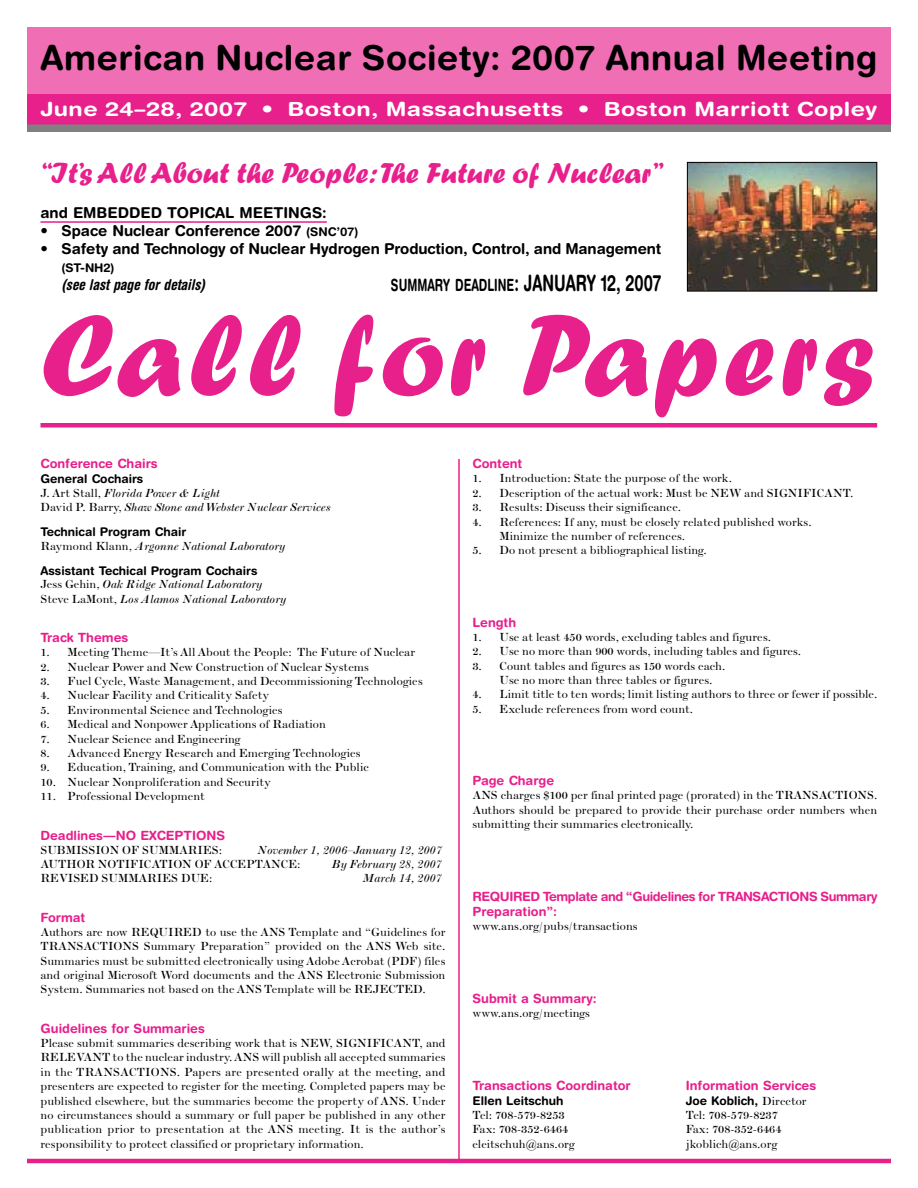
<style>
.page{position:relative;width:918px;height:1188px;background:#fff}
.page>*{position:absolute;margin:0;border:0;box-sizing:border-box;transform-origin:0 0}
.t1{font:120px "Forte";letter-spacing:.03em;color:#e7208c}
.t2{font:700 34.5px "Helvetica Rounded";letter-spacing:.02em;color:#000}
.t3{font:30px "Forte";color:#e7208c}
.t4{font:700 19.5px "Helvetica Rounded";letter-spacing:.02em;color:#fff;scale:1.2 1}
.t5{font:700 16.8px "Helvetica Rounded";color:#000;scale:.67 1}
.t6{font:700 15px "Helvetica Rounded";letter-spacing:-.005em;color:#000}
.t7{font:italic 700 condensed 15px "Helvetica Rounded";color:#000}
.t8{font:700 12.75px "Helvetica Rounded";color:#e7208c}
.t9{font:700 12.75px/15.3px "Helvetica Rounded";letter-spacing:-.03em;color:#e7208c}
.t10{font:12px/14.4px "Scotch Roman";color:#000;text-align:justify}
.t11{font:italic 12px/14.4px "Scotch Roman";color:#000}
.t12{font:700 12px "Helvetica Rounded";color:#000}
.s1{font-size:12px}
.s2{font-size:22.5px}
.s3{font-style:normal}
.s4{font-family:"Scotch Roman";font-weight:400}
</style>
<div class="page">
<div style="left:27px;top:27px;width:864px;height:67px;background:#f06eb4"></div>
<div style="left:27px;top:94px;width:864px;height:34px;background:#e7208c"></div>
<div style="left:27px;top:124px;width:864px;height:8px;background:#808080"></div>
<hr style="left:40px;top:221px;width:287px;height:2px;background:#e7208c">
<img style="left:689px;top:164px;width:186px;height:125px">
<div style="left:687px;top:162px;width:190px;height:129px;border:1px solid #000"></div>
<div style="left:40px;top:423px;width:837px;height:5px;background:#e7208c"></div>
<hr style="left:27px;top:1159px;width:864px;height:4px;background:#e7208c">
<hr style="left:458px;top:459px;width:2px;height:702px;background:#e7208c">
<h2 class="t2" style="left:40px;top:45px;width:838px">American Nuclear Society: 2007 Annual Meeting</h2>
<h3 class="t4" style="left:40px;top:101px;width:699px">June 24–28, 2007 • Boston, Massachusetts • Boston Marriott Copley</h3>
<h3 class="t3" style="left:40px;top:162px;width:622px">“It’s All About the People:The Future of Nuclear”</h3>
<p class="t6" style="left:40px;top:207px;width:288px">and EMBEDDED TOPICAL MEETINGS:</p>
<p class="t6" style="left:40px;top:225px;width:320px">• Space Nuclear Conference 2007 <span class="s1">(SNC’07)</span></p>
<p class="t6" style="left:40px;top:243px;width:622px">• Safety and Technology of Nuclear Hydrogen Production, Control, and Management</p>
<p class="t12" style="left:62px;top:263px;width:55px">(ST-NH2)</p>
<p class="t7" style="left:62px;top:279px;width:148px">(see last page for details)</p>
<h3 class="t5" style="left:391px;top:279px;width:405px">SUMMARY DEADLINE<span class="s2">: JANUARY 12, 2007</span></h3>
<h1 class="t1" style="left:40px;top:310px;width:838px">Call for Papers</h1>
<p class="t8" style="left:40px;top:459px;width:119px">Conference Chairs</p>
<p class="t12" style="left:40px;top:474px;width:104px">General Cochairs</p>
<p class="t11" style="left:40px;top:487px;width:292px"><span class="s3">J. Art Stall,</span> Florida Power &amp; Light<br><span class="s3">David P. Barry,</span> Shaw Stone and Webster Nuclear Services</p>
<p class="t12" style="left:40px;top:527px;width:147px">Technical Program Chair</p>
<p class="t11" style="left:40px;top:540px;width:246px"><span class="s3">Raymond Klann,</span> Argonne National Laboratory</p>
<p class="t12" style="left:40px;top:566px;width:218px">Assistant Techical Program Cochairs</p>
<p class="t11" style="left:40px;top:579px;width:247px"><span class="s3">Jess Gehin,</span> Oak Ridge National Laboratory<br><span class="s3">Steve LaMont,</span> Los Alamos National Laboratory</p>
<p class="t8" style="left:40px;top:633px;width:89px">Track Themes</p>
<p class="t10" style="left:40px;top:646px;width:376px">1. Meeting Theme—It’s All About the People: The Future of Nuclear</p>
<p class="t10" style="left:40px;top:661px;width:330px">2. Nuclear Power and New Construction of Nuclear Systems</p>
<p class="t10" style="left:40px;top:675px;width:384px">3. Fuel Cycle, Waste Management, and Decommissioning Technologies</p>
<p class="t10" style="left:40px;top:690px;width:230px">4. Nuclear Facility and Criticality Safety</p>
<p class="t10" style="left:40px;top:704px;width:244px">5. Environmental Science and Technologies</p>
<p class="t10" style="left:40px;top:718px;width:287px">6. Medical and Nonpower Applications of Radiation</p>
<p class="t10" style="left:40px;top:733px;width:202px">7. Nuclear Science and Engineering</p>
<p class="t10" style="left:40px;top:747px;width:322px">8. Advanced Energy Research and Emerging Technologies</p>
<p class="t10" style="left:40px;top:762px;width:330px">9. Education, Training, and Communication with the Public</p>
<p class="t10" style="left:40px;top:776px;width:232px">10. Nuclear Nonproliferation and Security</p>
<p class="t10" style="left:40px;top:790px;width:166px">11. Professional Development</p>
<p class="t8" style="left:40px;top:830px;width:186px">Deadlines—NO EXCEPTIONS</p>
<p class="t10" style="left:40px;top:844px;width:183px">SUBMISSION OF SUMMARIES:</p>
<p class="t11" style="left:258px;top:844px;width:186px">November 1, 2006–January 12, 2007</p>
<p class="t10" style="left:40px;top:858px;width:262px">AUTHOR NOTIFICATION OF ACCEPTANCE:</p>
<p class="t11" style="left:332px;top:858px;width:111px">By February 28, 2007</p>
<p class="t10" style="left:40px;top:873px;width:174px">REVISED SUMMARIES DUE:</p>
<p class="t11" style="left:363px;top:873px;width:81px">March 14, 2007</p>
<p class="t8" style="left:40px;top:912px;width:46px">Format</p>
<p class="t10" style="left:40px;top:926px;width:407px">Authors are now REQUIRED to use the ANS Template and “Guidelines for TRANSACTIONS Summary Preparation” provided on the ANS Web site.<br>Summaries must be submitted electronically using Adobe Acrobat (PDF) files and original Microsoft Word documents and the ANS Electronic Submission System. Summaries not based on the ANS Template will be REJECTED.</p>
<p class="t8" style="left:40px;top:1023px;width:166px">Guidelines for Summaries</p>
<p class="t10" style="left:40px;top:1037px;width:407px">Please submit summaries describing work that is NEW, SIGNIFICANT, and RELEVANT to the nuclear industry. ANS will publish all accepted summaries in the TRANSACTIONS. Papers are presented orally at the meeting, and presenters are expected to register for the meeting. Completed papers may be published elsewhere, but the summaries become the property of ANS. Under no circumstances should a summary or full paper be published in any other publication prior to presentation at the ANS meeting. It is the author’s responsibility to protect classified or proprietary information.</p>
<p class="t8" style="left:472px;top:459px;width:51px">Content</p>
<p class="t10" style="left:472px;top:473px;width:261px">1. Introduction: State the purpose of the work.</p>
<p class="t10" style="left:472px;top:487px;width:383px">2. Description of the actual work: Must be NEW and SIGNIFICANT.</p>
<p class="t10" style="left:472px;top:501px;width:210px">3. Results: Discuss their significance.</p>
<p class="t10" style="left:500px;top:516px;width:314px;text-indent:-27px">4. References: If any, must be closely related published works.<br>Minimize the number of references.</p>
<p class="t10" style="left:472px;top:545px;width:236px">5. Do not present a bibliographical listing.</p>
<p class="t8" style="left:472px;top:617px;width:45px">Length</p>
<p class="t10" style="left:472px;top:631px;width:300px">1. Use at least 450 words, excluding tables and figures.</p>
<p class="t10" style="left:472px;top:645px;width:330px">2. Use no more than 900 words, including tables and figures.</p>
<p class="t10" style="left:500px;top:660px;width:228px;text-indent:-27px">3. Count tables and figures as 150 words each.<br>Use no more than three tables or figures.</p>
<p class="t10" style="left:472px;top:689px;width:407px">4. Limit title to ten words; limit listing authors to three or fewer if possible.</p>
<p class="t10" style="left:472px;top:703px;width:222px">5. Exclude references from word count.</p>
<p class="t8" style="left:472px;top:776px;width:83px">Page Charge</p>
<p class="t10" style="left:472px;top:789px;width:407px">ANS charges $100 per final printed page (prorated) in the TRANSACTIONS.<br>Authors should be prepared to provide their purchase order numbers when submitting their summaries electronically.</p>
<p class="t9" style="left:472px;top:890px;width:407px">REQUIRED Template and “Guidelines for TRANSACTIONS Summary<br>Preparation”:</p>
<p class="t10" style="left:472px;top:920px;width:167px">www.ans.org/pubs/transactions</p>
<p class="t8" style="left:472px;top:994px;width:126px">Submit a Summary:</p>
<p class="t10" style="left:472px;top:1007px;width:119px">www.ans.org/meetings</p>
<p class="t8" style="left:472px;top:1081px;width:160px">Transactions Coordinator</p>
<p class="t8" style="left:686px;top:1081px;width:132px">Information Services</p>
<p class="t12" style="left:472px;top:1096px;width:92px">Ellen Leitschuh</p>
<p class="t12" style="left:686px;top:1096px;width:122px">Joe Koblich, <span class="s4">Director</span></p>
<p class="t10" style="left:472px;top:1109px;width:94px">Tel: 708-579-8253</p>
<p class="t10" style="left:686px;top:1109px;width:94px">Tel: 708-579-8237</p>
<p class="t10" style="left:472px;top:1124px;width:97px">Fax: 708-352-6464</p>
<p class="t10" style="left:686px;top:1124px;width:97px">Fax: 708-352-6464</p>
<p class="t10" style="left:472px;top:1138px;width:104px">eleitschuh@ans.org</p>
<p class="t10" style="left:686px;top:1138px;width:93px">jkoblich@ans.org</p>
</div>
